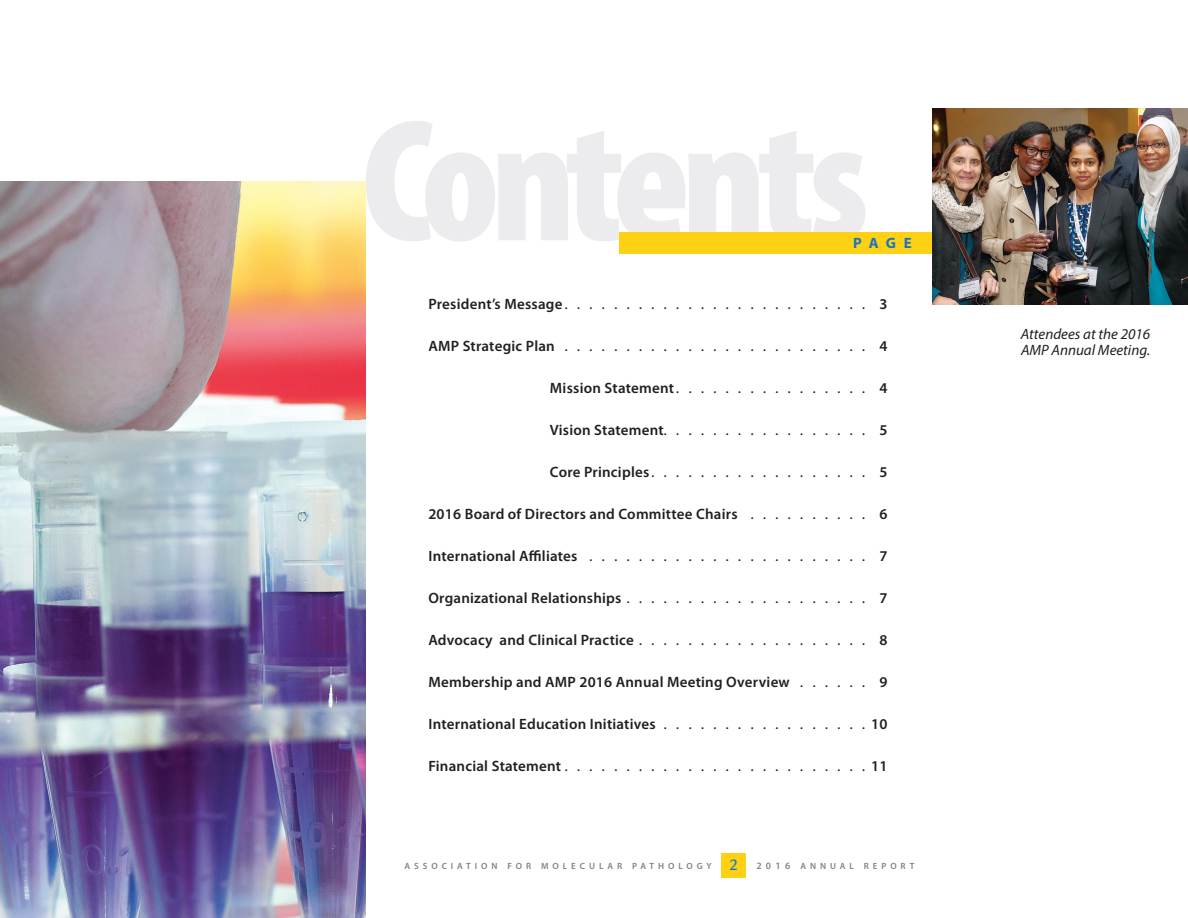
<style>
.page{position:relative;width:1188px;height:918px;background:#fff}
.page>*{position:absolute;margin:0;border:0;box-sizing:border-box;transform-origin:0 0}
.t1{font:600 15px "Myriad Pro";letter-spacing:.015em;color:#231f20}
.t2{font:italic 15px/16.5px "Myriad Pro";color:#231f20}
.t3{font:700 15px "Myriad Pro";color:#1976bd}
.t4{font:600 12px "Myriad Pro";color:#231f20}
.t5{font:600 9px "Myriad Pro";letter-spacing:.44em;color:#808285}
.s1{font-size:15px}
.s2{font-size:12px}
.s3{font-family:"Legacy San ITC";font-weight:500;font-size:16.5px;color:#1976bd}
.s4{font-size:9.75px}
</style>
<div class="page">
<div style="left:722px;top:853px;width:24px;height:25px;background:#fed115"></div>
<div style="left:619px;top:232px;width:320px;height:22px;background:#fed115"></div>
<img style="left:0;top:182px;width:365px;height:736px">
<img style="left:932px;top:108px;width:256px;height:196px">
<p class="t3" style="left:853px;top:233px;width:60px">PAGE</p>
<p class="t4" style="left:428px;top:297px;width:461px"><span class="s1">President’s Message</span> . . . . . . . . . . . . . . . . . . . . . . . . . <span class="s1">3</span></p>
<p class="t4" style="left:428px;top:339px;width:460px"><span class="s1">AMP Strategic Plan</span> . . . . . . . . . . . . . . . . . . . . . . . . . <span class="s1">4</span></p>
<p class="t1" style="left:550px;top:378px;width:339px">Mission Statement <span class="s2">. . . . . . . . . . . . . . . .</span> 4</p>
<p class="t4" style="left:550px;top:423px;width:339px"><span class="s1">Vision Statement</span>................. <span class="s1">5</span></p>
<p class="t4" style="left:550px;top:465px;width:339px"><span class="s1">Core Principles</span> . . . . . . . . . . . . . . . . . . <span class="s1">5</span></p>
<p class="t1" style="left:428px;top:504px;width:460px">2016 Board of Directors and Committee Chairs <span class="s2">. . . . . . . . . .</span> 6</p>
<p class="t1" style="left:428px;top:546px;width:460px">International Affiliates <span class="s2">. . . . . . . . . . . . . . . . . . . . . . .</span> 7</p>
<p class="t1" style="left:428px;top:588px;width:460px">Organizational Relationships <span class="s2">. . . . . . . . . . . . . . . . . . . .</span> 7</p>
<p class="t1" style="left:428px;top:630px;width:460px">Advocacy and Clinical Practice <span class="s2">. . . . . . . . . . . . . . . . . . .</span> 8</p>
<p class="t1" style="left:428px;top:672px;width:460px">Membership and AMP 2016 Annual Meeting Overview <span class="s2">. . . . . .</span> 9</p>
<p class="t1" style="left:428px;top:714px;width:460px">International Education Initiatives <span class="s2">. . . . . . . . . . . . . . . .</span> 10</p>
<p class="t4" style="left:428px;top:759px;width:460px"><span class="s1">Financial Statement</span> . . . . . . . . . . . . . . . . . . . . . . . . <span class="s1">11</span></p>
<p class="t5" style="left:404px;top:861px;width:512px">ASSOCIATION FOR MOLECULAR PATHOLOGY <span class="s3">2</span> <span class="s4">2016</span> ANNUAL REPORT</p>
<p class="t2" style="left:1021px;top:325px;width:131px">Attendees at the 2016<br>AMP Annual Meeting.</p>
</div>
